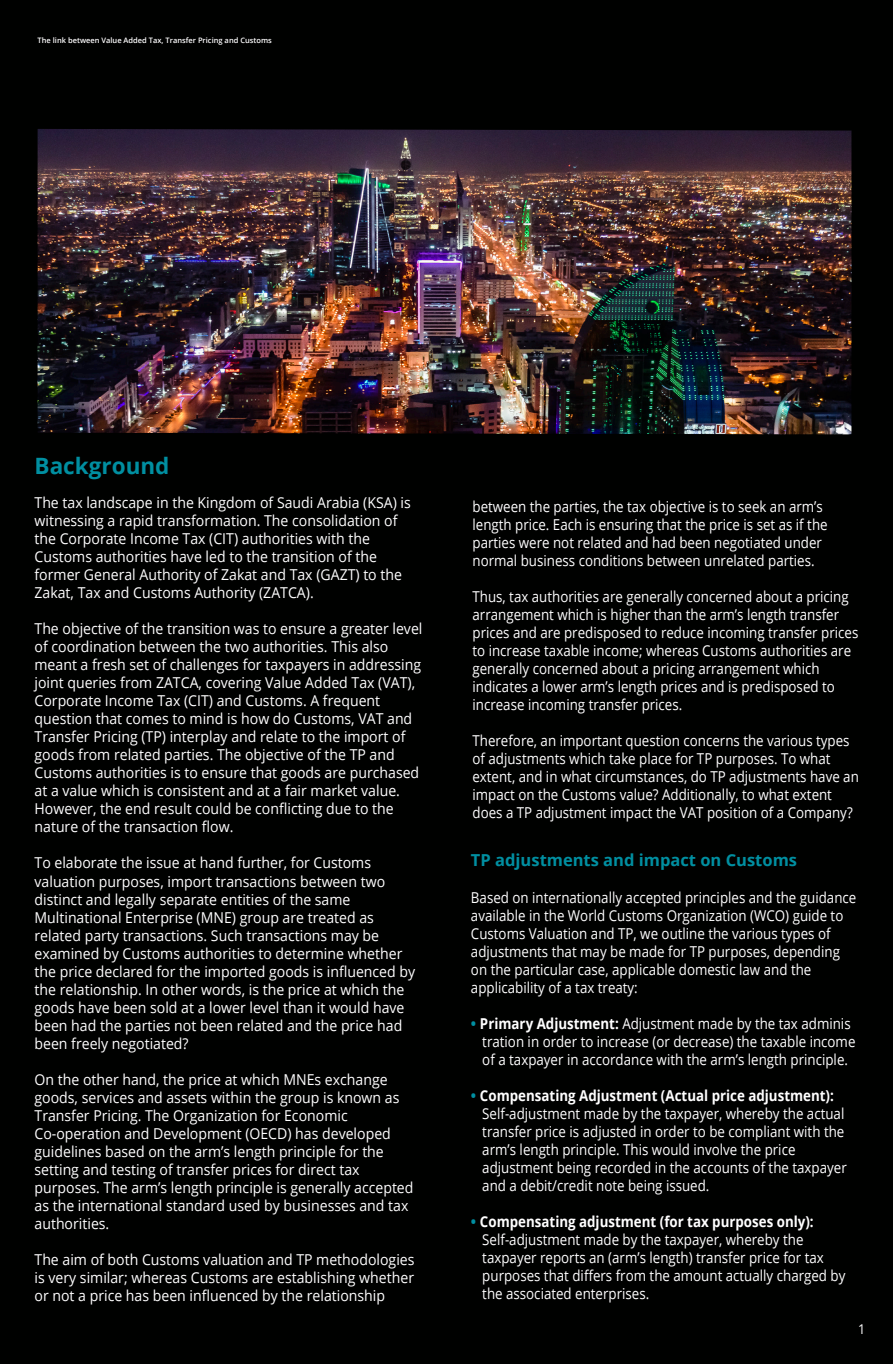
<style>
.page{position:relative;width:893px;height:1364px;background:#fff}
.page>*{position:absolute;margin:0;border:0;box-sizing:border-box;transform-origin:0 0}
.t1{font:700 22.5px "Open Sans";color:#008fa1}
.t2{font:700 16.5px "Open Sans";color:#008fa1}
.t3{font:15px/18px "Open Sans";color:#fff;scale:.94 1}
.t4{font:15px/18px "Open Sans";color:#fff;scale:.89 1}
.t5{font:13.5px "Open Sans";color:#fff;scale:.94 1}
.t6{font:600 7.5px "Open Sans";color:#fff}
.s1{font-weight:700;color:#008fa1}
.s2{font-weight:700}
</style>
<div class="page">
<div style="left:0;top:0;width:893px;height:1363px;background:#000100"></div>
<img style="left:38px;top:129px;width:813px;height:305px">
<p class="t6" style="left:38px;top:35px;width:236px">The link between Value Added Tax, Transfer Pricing and Customs</p>
<h1 class="t1" style="left:35px;top:450px;width:136px">Background</h1>
<p class="t3" style="left:35px;top:493px;width:402px">The tax landscape in the Kingdom of Saudi Arabia (KSA) is witnessing a rapid transformation. The consolidation of the Corporate Income Tax (CIT) authorities with the Customs authorities have led to the transition of the former General Authority of Zakat and Tax (GAZT) to the Zakat, Tax and Customs Authority (ZATCA).</p>
<p class="t3" style="left:35px;top:619px;width:414px">The objective of the transition was to ensure a greater level of coordination between the two authorities. This also meant a fresh set of challenges for taxpayers in addressing joint queries from ZATCA, covering Value Added Tax (VAT), Corporate Income Tax (CIT) and Customs. A frequent question that comes to mind is how do Customs, VAT and Transfer Pricing (TP) interplay and relate to the import of goods from related parties. The objective of the TP and Customs authorities is to ensure that goods are purchased at a value which is consistent and at a fair market value.<br>However, the end result could be conflicting due to the nature of the transaction flow.</p>
<p class="t3" style="left:35px;top:853px;width:406px">To elaborate the issue at hand further, for Customs valuation purposes, import transactions between two distinct and legally separate entities of the same Multinational Enterprise (MNE) group are treated as related party transactions. Such transactions may be examined by Customs authorities to determine whether the price declared for the imported goods is influenced by the relationship. In other words, is the price at which the goods have been sold at a lower level than it would have been had the parties not been related and the price had been freely negotiated?</p>
<p class="t3" style="left:35px;top:1069px;width:405px">On the other hand, the price at which MNEs exchange goods, services and assets within the group is known as Transfer Pricing. The Organization for Economic Co-operation and Development (OECD) has developed guidelines based on the arm’s length principle for the setting and testing of transfer prices for direct tax purposes. The arm’s length principle is generally accepted as the international standard used by businesses and tax authorities.</p>
<p class="t3" style="left:35px;top:1249px;width:406px;text-align:justify">The aim of both Customs valuation and TP methodologies is very similar; whereas Customs are establishing whether or not a price has been influenced by the relationship</p>
<p class="t4" style="left:472px;top:497px;width:401px">between the parties, the tax objective is to seek an arm’s length price. Each is ensuring that the price is set as if the parties were not related and had been negotiated under normal business conditions between unrelated parties.</p>
<p class="t4" style="left:472px;top:587px;width:435px">Thus, tax authorities are generally concerned about a pricing arrangement which is higher than the arm’s length transfer prices and are predisposed to reduce incoming transfer prices to increase taxable income; whereas Customs authorities are generally concerned about a pricing arrangement which indicates a lower arm’s length prices and is predisposed to increase incoming transfer prices.</p>
<p class="t4" style="left:472px;top:731px;width:436px">Therefore, an important question concerns the various types of adjustments which take place for TP purposes. To what extent, and in what circumstances, do TP adjustments have an impact on the Customs value? Additionally, to what extent does a TP adjustment impact the VAT position of a Company?</p>
<p class="t2" style="left:471px;top:848px;width:328px">TP adjustments and impact on Customs</p>
<p class="t4" style="left:471px;top:887px;width:434px">Based on internationally accepted principles and the guidance available in the World Customs Organization (WCO) guide to Customs Valuation and TP, we outline the various types of adjustments that may be made for TP purposes, depending on the particular case, applicable domestic law and the applicability of a tax treaty:</p>
<p class="t4" style="left:482px;top:1013px;width:421px;text-indent:-11px"><span class="s1">•</span> <span class="s2">Primary Adjustment:</span> Adjustment made by the tax adminis tration in order to increase (or decrease) the taxable income of a taxpayer in accordance with the arm’s length principle.</p>
<p class="t4" style="left:482px;top:1085px;width:411px;text-indent:-11px"><span class="s1">•</span> <span class="s2">Compensating Adjustment (Actual price adjustment):<br></span>Self-adjustment made by the taxpayer, whereby the actual transfer price is adjusted in order to be compliant with the arm’s length principle. This would involve the price adjustment being recorded in the accounts of the taxpayer and a debit/credit note being issued.</p>
<p class="t4" style="left:482px;top:1211px;width:410px;text-indent:-11px"><span class="s1">•</span> <span class="s2">Compensating adjustment (for tax purposes only):<br></span>Self-adjustment made by the taxpayer, whereby the taxpayer reports an (arm’s length) transfer price for tax purposes that differs from the amount actually charged by the associated enterprises.</p>
<p class="t5" style="left:858px;top:1320px;width:9px">1</p>
</div>
